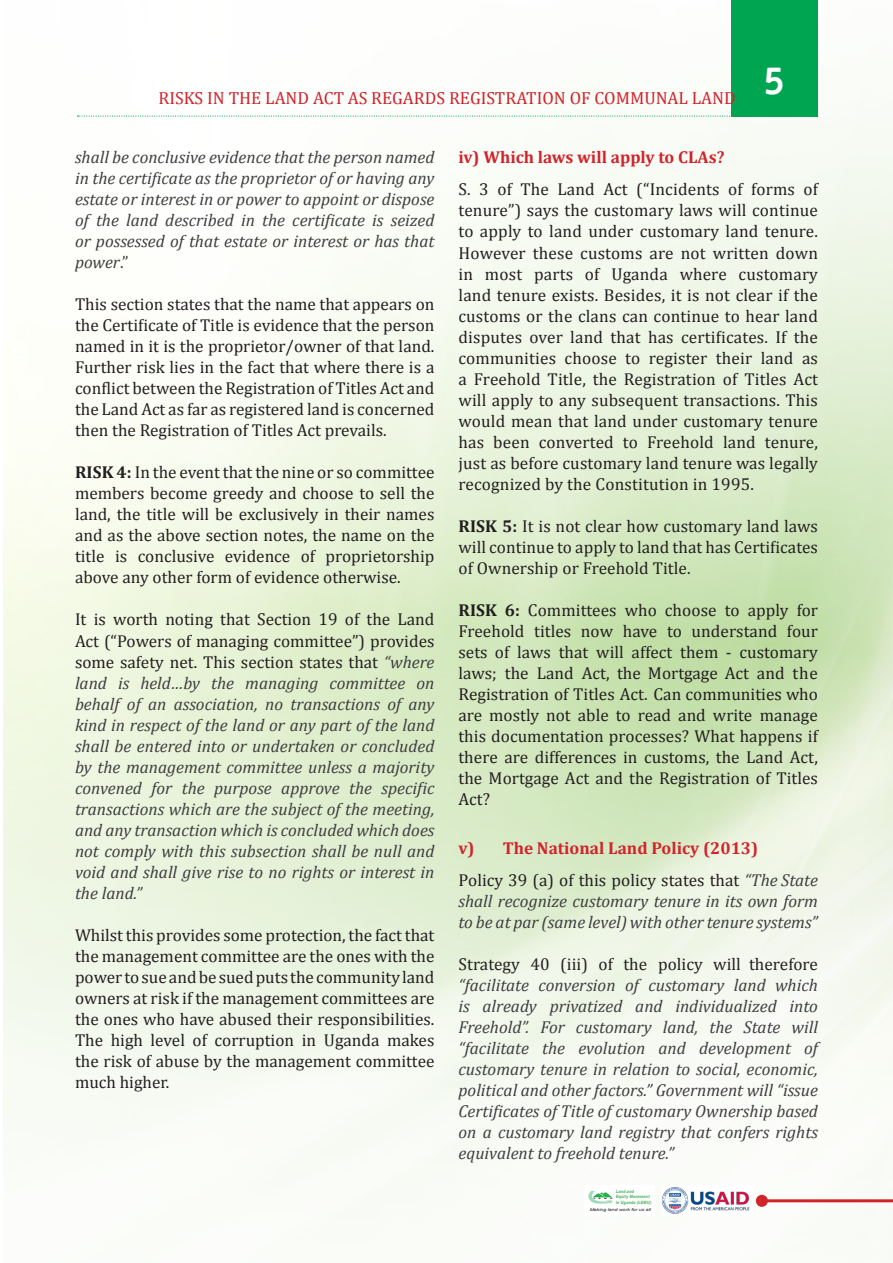
<style>
.page{position:relative;width:893px;height:1263px;background:#fff}
.page>*{position:absolute;margin:0;border:0;box-sizing:border-box;transform-origin:0 0}
.t1{font:700 39.45px "Officina Sans Std";color:#fff}
.t2{font:17.55px "Cambria";color:#d1232a}
.t3{font:17.25px/21px "Cambria";color:#231f20;text-align:justify}
.t4{font:italic 17.25px/21px "Cambria";color:#3e3e3f;text-align:justify}
.sub_headings{font:700 17.25px "Cambria";color:#d1232a}
.t5{font:italic 900 4.5px/5.4px "Arial";color:#65bf77;scale:.81 1}
.t6{font:italic 4.05px "Arial";color:#231f20;scale:1.27 1}
.t7{font:900 1.8px "Arial";color:#231f20;scale:1.43 1}
.s1{font-style:normal}
.s2{font-weight:700}
.s3{font-style:normal;color:#231f20}
</style>
<div class="page">
<img style="left:4px;top:0;width:889px;height:1207px">
<div style="left:731px;top:0;width:86px;height:116px;background:#00a551"></div>
<hr style="left:762px;top:1199px;width:131px;height:3px;background:#d1232a">
<div style="left:756px;top:1195px;width:12px;height:12px;background:#d1232a;border-radius:50%"></div>
<svg style="left:78px;top:116px;width:740px;height:1px"></svg>
<div style="left:584px;top:1185px;width:70px;height:31px;background:#fff"></div>
<svg style="left:588px;top:1191px;width:25px;height:13px"></svg>
<div style="left:661px;top:1185px;width:92px;height:31px;background:#fff"></div>
<img style="left:662px;top:1188px;width:88px;height:26px">
<p class="t2" style="left:158px;top:88px;width:579px">RISKS IN THE LAND ACT AS REGARDS REGISTRATION OF COMMUNAL LAND</p>
<h1 class="t1" style="left:763px;top:56px;width:23px">5</h1>
<p class="t4" style="left:75px;top:146px;width:361px">shall be conclusive evidence that the person named in the certificate as the proprietor of or having any estate or interest in or power to appoint or dispose of the land described in the certificate is seized or possessed of that estate or interest or has that power<span class="s1">.”</span></p>
<p class="t3" style="left:75px;top:294px;width:361px">This section states that the name that appears on the Certificate of Title is evidence that the person named in it is the proprietor/owner of that land.<br>Further risk lies in the fact that where there is a conflict between the Registration of Titles Act and the Land Act as far as registered land is concerned then the Registration of Titles Act prevails.</p>
<p class="t3" style="left:75px;top:462px;width:361px"><span class="s2">RISK 4:</span> In the event that the nine or so committee members become greedy and choose to sell the land, the title will be exclusively in their names and as the above section notes, the name on the title is conclusive evidence of proprietorship above any other form of evidence otherwise.</p>
<p class="t4" style="left:75px;top:608px;width:361px"><span class="s3">It is worth noting that Section 19 of the Land Act (“Powers of managing committee”) provides some safety net. This section states that</span> “where land is held…by the managing committee on behalf of an association, no transactions of any kind in respect of the land or any part of the land shall be entered into or undertaken or concluded by the management committee unless a majority convened for the purpose approve the specific transactions which are the subject of the meeting, and any transaction which is concluded which does not comply with this subsection shall be null and void and shall give rise to no rights or interest in the land.”</p>
<p class="t3" style="left:75px;top:924px;width:361px">Whilst this provides some protection, the fact that the management committee are the ones with the power to sue and be sued puts the community land owners at risk if the management committees are the ones who have abused their responsibilities.<br>The high level of corruption in Uganda makes the risk of abuse by the management committee much higher.</p>
<p class="sub_headings" style="left:458px;top:145px;width:268px">iv) Which laws will apply to CLAs?</p>
<p class="t3" style="left:458px;top:179px;width:361px">S. 3 of The Land Act (“Incidents of forms of tenure”) says the customary laws will continue to apply to land under customary land tenure.<br>However these customs are not written down in most parts of Uganda where customary land tenure exists. Besides, it is not clear if the customs or the clans can continue to hear land disputes over land that has certificates. If the communities choose to register their land as a Freehold Title, the Registration of Titles Act will apply to any subsequent transactions. This would mean that land under customary tenure has been converted to Freehold land tenure, just as before customary land tenure was legally recognized by the Constitution in 1995.</p>
<p class="t3" style="left:458px;top:515px;width:361px"><span class="s2">RISK 5:</span> It is not clear how customary land laws will continue to apply to land that has Certificates of Ownership or Freehold Title.</p>
<p class="t3" style="left:458px;top:599px;width:361px"><span class="s2">RISK 6:</span> Committees who choose to apply for Freehold titles now have to understand four sets of laws that will affect them - customary laws; the Land Act, the Mortgage Act and the Registration of Titles Act. Can communities who are mostly not able to read and write manage this documentation processes? What happens if there are differences in customs, the Land Act, the Mortgage Act and the Registration of Titles Act?</p>
<p class="sub_headings" style="left:458px;top:836px;width:301px">v) The National Land Policy (2013)</p>
<p class="t4" style="left:458px;top:869px;width:361px"><span class="s3">Policy 39 (a) of this policy states that</span> “The State shall recognize customary tenure in its own form to be at par (same level) with other tenure systems”</p>
<p class="t4" style="left:458px;top:953px;width:361px"><span class="s3">Strategy 40 (iii) of the policy will therefore </span>“facilitate conversion of customary land which is already privatized and individualized into Freehold”. For customary land, the State will “facilitate the evolution and development of customary tenure in relation to social, economic, political and other factors.” Government will “issue Certificates of Title of customary Ownership based on a customary land registry that confers rights equivalent to freehold tenure.”</p>
<p class="t5" style="left:616px;top:1189px;width:46px">Land and<br>Equity Movement in Uganda (LEMU)</p>
<p class="t7" style="left:594px;top:1197px;width:3px">L</p>
<p class="t7" style="left:599px;top:1197px;width:3px">E</p>
<p class="t7" style="left:604px;top:1197px;width:3px">M</p>
<p class="t7" style="left:610px;top:1197px;width:3px">U</p>
<p class="t6" style="left:590px;top:1207px;width:50px">Making land work for us all</p>
</div>
